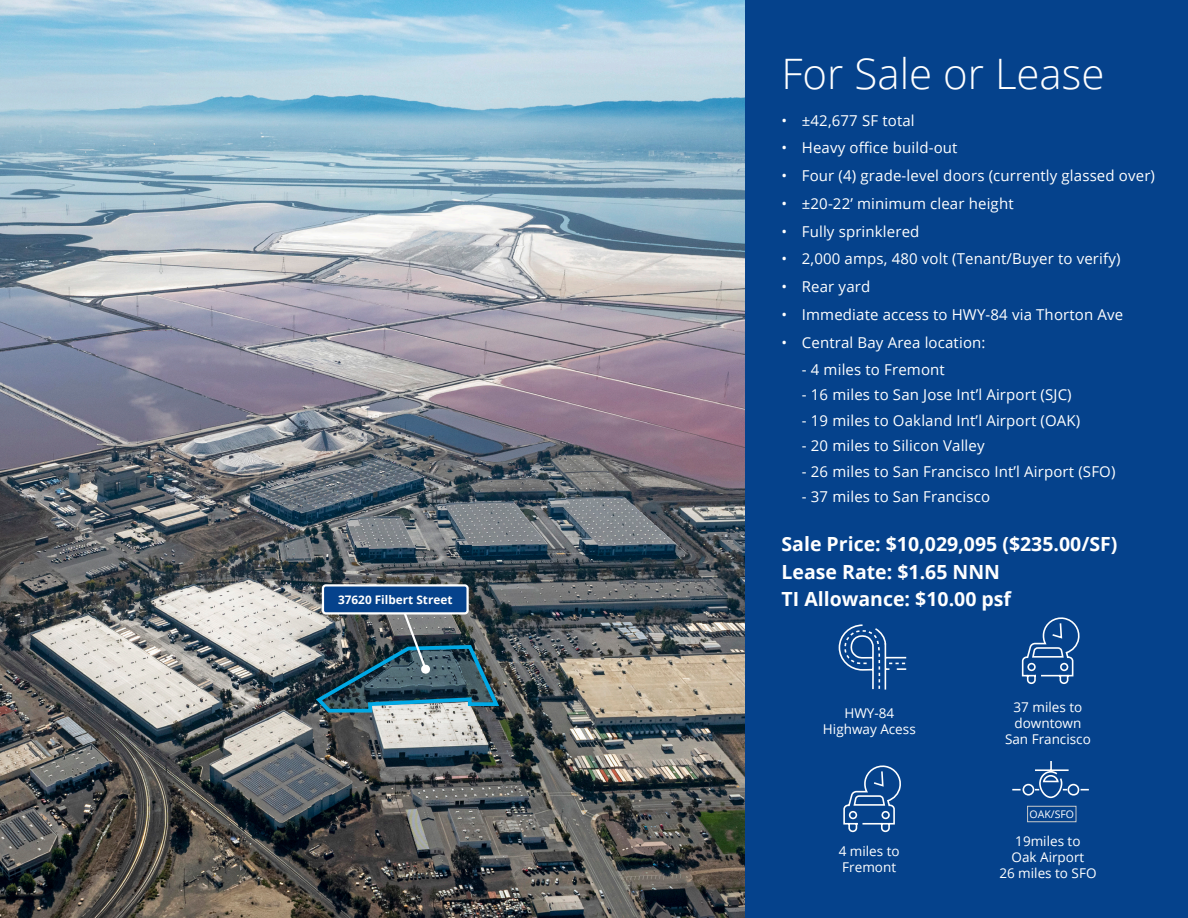
<style>
.page{position:relative;width:1188px;height:918px;background:#fff}
.page>*{position:absolute;margin:0;border:0;box-sizing:border-box;transform-origin:0 0}
.t1{font:300 42px "Open Sans";color:#fff}
.t2{font:700 19.5px/27.8px "Open Sans";color:#fff}
.t3{font:15px "Open Sans";letter-spacing:.01em;color:#fff}
.t4{font:13.5px/16.2px "Open Sans";color:#fff}
.t5{font:700 11.85px "Open Sans";color:#fff}
.t6{font:10.5px "Open Sans";color:#fff}
</style>
<div class="page">
<img style="left:0;top:0;width:745px;height:918px">
<div style="left:745px;top:0;width:443px;height:918px;background:#05428c"></div>
<svg style="left:843px;top:765px;width:58px;height:68px"></svg>
<svg style="left:1021px;top:617px;width:59px;height:67px"></svg>
<svg style="left:838px;top:624px;width:69px;height:66px"></svg>
<svg style="left:1012px;top:761px;width:76px;height:38px"></svg>
<div style="left:1027px;top:806px;width:49px;height:16px;border:1px solid #c8c9c9"></div>
<img style="left:313px;top:608px;width:189px;height:106px">
<div style="left:323px;top:585px;width:145px;height:28px;background:#05428c;border-radius:3px"></div>
<div style="left:322px;top:584px;width:147px;height:31px;border:2px solid #fff;border-radius:3px"></div>
<p class="t5" style="left:338px;top:591px;width:116px">37620 Filbert Street</p>
<p class="t1" style="left:782px;top:45px;width:324px">For Sale or Lease</p>
<p class="t3" style="left:782px;top:110px;width:135px">• ±42,677 SF total</p>
<p class="t3" style="left:782px;top:138px;width:177px">• Heavy office build-out</p>
<p class="t3" style="left:782px;top:165px;width:375px">• Four (4) grade-level doors (currently glassed over)</p>
<p class="t3" style="left:782px;top:193px;width:234px">• ±20-22’ minimum clear height</p>
<p class="t3" style="left:782px;top:221px;width:139px">• Fully sprinklered</p>
<p class="t3" style="left:782px;top:249px;width:340px">• 2,000 amps, 480 volt (Tenant/Buyer to verify)</p>
<p class="t3" style="left:782px;top:276px;width:90px">• Rear yard</p>
<p class="t3" style="left:782px;top:304px;width:343px">• Immediate access to HWY-84 via Thorton Ave</p>
<p class="t3" style="left:782px;top:332px;width:206px">• Central Bay Area location:</p>
<p class="t3" style="left:802px;top:359px;width:145px">- 4 miles to Fremont</p>
<p class="t3" style="left:802px;top:384px;width:271px">- 16 miles to San Jose Int’l Airport (SJC)</p>
<p class="t3" style="left:802px;top:410px;width:280px">- 19 miles to Oakland Int’l Airport (OAK)</p>
<p class="t3" style="left:802px;top:435px;width:184px">- 20 miles to Silicon Valley</p>
<p class="t3" style="left:802px;top:461px;width:315px">- 26 miles to San Francisco Int’l Airport (SFO)</p>
<p class="t3" style="left:802px;top:486px;width:190px">- 37 miles to San Francisco</p>
<p class="t2" style="left:782px;top:529px;width:337px">Sale Price: $10,029,095 ($235.00/SF)<br>Lease Rate: $1.65 NNN<br>TI Allowance: $10.00 psf</p>
<p class="t4" style="left:844px;top:705px;width:51px">HWY-84</p>
<p class="t4" style="left:823px;top:721px;width:94px">Highway Acess</p>
<p class="t4" style="left:839px;top:843px;width:63px">4 miles to<br>Fremont</p>
<p class="t4" style="left:1014px;top:698px;width:70px">37 miles to</p>
<p class="t4" style="left:1014px;top:714px;width:68px">downtown</p>
<p class="t4" style="left:1005px;top:731px;width:87px">San Francisco</p>
<p class="t6" style="left:1029px;top:807px;width:46px">OAK/SFO</p>
<p class="t4" style="left:1015px;top:833px;width:67px">19miles to</p>
<p class="t4" style="left:1012px;top:849px;width:74px">Oak Airport</p>
<p class="t4" style="left:999px;top:865px;width:99px">26 miles to SFO</p>
</div>
